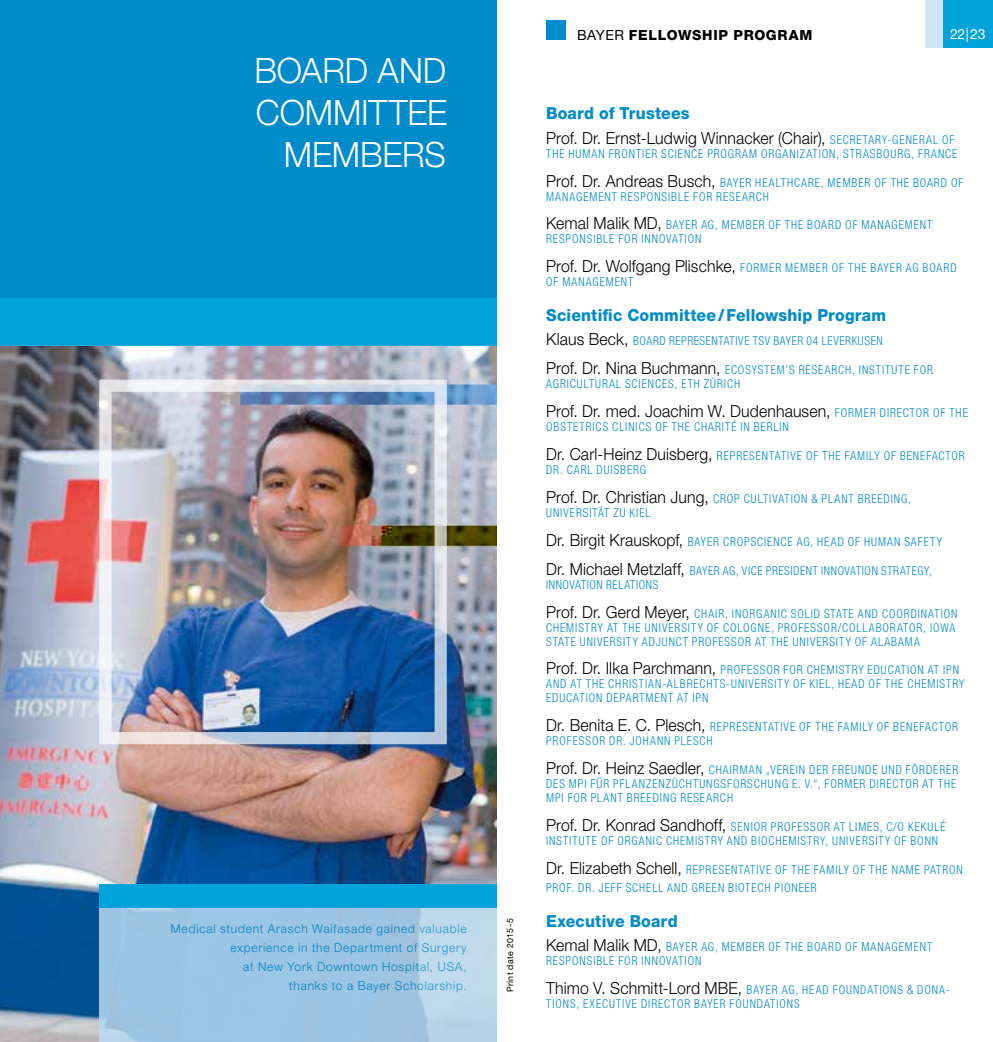
<style>
.page{position:relative;width:993px;height:1042px;background:#fff}
.page>*{position:absolute;margin:0;border:0;box-sizing:border-box;transform-origin:0 0}
.t1{font:300 35px "Helvetica Neue LT";letter-spacing:-.005em;color:#fff}
.t2{font:300 16.62px/24.5px "Helvetica Neue LT";letter-spacing:.01em;color:#000;scale:.95 1}
.t3{font:800 16.62px "Helvetica Neue LT";letter-spacing:.01em;color:#008bcb;scale:.95 1}
.t4{font:800 14px "Helvetica Neue LT";letter-spacing:.05em;color:#000}
.t5{font:14px "Helvetica Neue LT Std";color:#fff}
.t6{font:300 condensed 12.25px/14px "Helvetica Neue LT Std";letter-spacing:.085em;color:#008bcb;scale:.95 1}
.t7{font:300 12.25px/19.2px "Helvetica Neue LT";letter-spacing:.07em;color:#008bcb;text-align:right}
.t8{font:300 condensed 12.25px "Helvetica Neue LT Std";letter-spacing:.055em;color:#008bcb;scale:.95 1}
.t9{font:8.75px "Helvetica Neue LT Std";letter-spacing:.045em;color:#000}
.s1{font-family:"Helvetica Neue LT Std";font-weight:400}
.s2{font-weight:800;color:#008bcb}
.s3{font-family:"Helvetica Neue LT Std";font-stretch:condensed;font-size:12.25px;color:#008bcb}
.s4{font-family:"Helvetica Neue LT";font-stretch:normal;font-size:16.62px;color:#000}
</style>
<div class="page">
<div style="left:0;top:0;width:496px;height:298px;background:#008bcb"></div>
<div style="left:925px;top:0;width:67px;height:48px;background:#d1e7f7"></div>
<div style="left:943px;top:0;width:49px;height:48px;background:#00a4da"></div>
<img style="left:0;top:345px;width:496px;height:697px">
<div style="left:0;top:298px;width:496px;height:47px;background:#00a4da"></div>
<div style="left:99px;top:379px;width:347px;height:365px;border:12px solid #fff"></div>
<div style="left:546px;top:20px;width:20px;height:20px;background:#008bcb"></div>
<div style="left:99px;top:884px;width:397px;height:24px;background:#00a4da"></div>
<svg style="left:99px;top:908px;width:397px;height:134px;background:#a3c8e4"></svg>
<h1 class="t1" style="left:254px;top:49px;width:46px">Board</h1>
<h1 class="t1" style="left:377px;top:49px;width:24px">and</h1>
<h1 class="t1" style="left:256px;top:91px;width:193px">COMMITTEE</h1>
<h1 class="t1" style="left:284px;top:133px;width:163px">MEMBERS</h1>
<p class="t7" style="left:171px;top:918px;width:297px">Medical student Arasch Waifasade gained valuable experience in the Department of Surgery<br>at New York Downtown Hospital, USA,<br>thanks to a Bayer Scholarship.</p>
<p class="t9" style="left:504px;top:992px;width:75px;rotate:-90deg">Print date 2015-5</p>
<p class="t4" style="left:577px;top:27px;width:237px"><span class="s1">BAYER</span> Fellowship Program</p>
<p class="t5" style="left:949px;top:26px;width:37px">22 |23</p>
<h2 class="t2" style="left:546px;top:101px;width:431px"><span class="s2">Board of Trustees<br></span>Prof. Dr. Ernst-Ludwig Winnacker (Chair), <span class="s3">SECRETARY-GENERAL OF</span></h2>
<p class="t6" style="left:546px;top:146px;width:434px">THE HUMAN FRONTIER SCIENCE PROGRAM ORGANIZATION, STRASBOURG, FRANCE</p>
<p class="t6" style="left:546px;top:175px;width:440px"><span class="s4">Prof. Dr. Andreas Busch,</span> BAYER HEALTHCARE, MEMBER OF THE BOARD OF<br>MANAGEMENT RESPONSIBLE FOR RESEARCH</p>
<p class="t6" style="left:546px;top:218px;width:408px"><span class="s4">Kemal Malik MD,</span> BAYER AG, MEMBER OF THE BOARD OF MANAGEMENT<br>RESPONSIBLE FOR INNOVATION</p>
<p class="t6" style="left:546px;top:261px;width:433px"><span class="s4">Prof. Dr. Wolfgang Plischke,</span> FORMER MEMBER OF THE BAYER AG BOARD<br>OF MANAGEMENT</p>
<h2 class="t3" style="left:546px;top:305px;width:359px">Scientific Committee/Fellowship Program</h2>
<p class="t8" style="left:546px;top:334px;width:355px"><span class="s4">Klaus Beck,</span> BOARD REPRESENTATIVE TSV BAYER 04 LEVERKUSEN</p>
<h2 class="t2" style="left:546px;top:356px;width:203px">Prof. Dr. Nina Buchmann, <span class="s3">ECOSYSTEM</span></h2>
<p class="t6" style="left:785px;top:363px;width:29px">’S RESEARCH</p>
<p class="t6" style="left:851px;top:363px;width:18px">, INSTITUTE</p>
<p class="t6" style="left:913px;top:363px;width:8px">FOR</p>
<p class="t6" style="left:546px;top:377px;width:15px">AGRICULTURAL</p>
<p class="t6" style="left:625px;top:377px;width:15px">SCIENCES</p>
<p class="t6" style="left:674px;top:377px;width:52px">, ETH ZÜRICH</p>
<h2 class="t2" style="left:546px;top:398px;width:445px">Prof. Dr. med. Joachim W. Dudenhausen, <span class="s3">FORMER DIRECTOR OF THE</span></h2>
<p class="t6" style="left:546px;top:420px;width:257px">OBSTETRICS CLINICS OF THE CHARITÉ IN BERLIN</p>
<p class="t6" style="left:546px;top:448px;width:442px"><span class="s4">Dr. Carl-Heinz Duisberg,</span> REPRESENTATIVE OF THE FAMILY OF BENEFACTOR<br>DR. CARL DUISBERG</p>
<h2 class="t2" style="left:546px;top:484px;width:191px">Prof. Dr. Christian Jung, <span class="s3">CROP</span></h2>
<p class="t6" style="left:743px;top:491px;width:15px">CULTIVATION</p>
<p class="t6" style="left:811px;top:491px;width:26px">&amp; PLANT</p>
<p class="t6" style="left:857px;top:491px;width:15px">BREEDING</p>
<p class="t6" style="left:907px;top:491px;width:4px">,</p>
<p class="t6" style="left:546px;top:505px;width:15px">UNIVERSIT</p>
<p class="t6" style="left:598px;top:505px;width:46px">ÄT ZU KIEL</p>
<h2 class="t2" style="left:546px;top:527px;width:164px">Dr. Birgit Krauskopf, <span class="s3">BAYER</span></h2>
<p class="t6" style="left:722px;top:534px;width:44px">CROPSCIENCE</p>
<p class="t6" style="left:796px;top:534px;width:37px">AG, HEAD</p>
<p class="t6" style="left:847px;top:534px;width:33px">OF HUMAN</p>
<p class="t6" style="left:904px;top:534px;width:15px">SAFETY</p>
<h2 class="t2" style="left:546px;top:556px;width:165px">Dr. Michael Metzlaff, <span class="s3">BAYER</span></h2>
<p class="t6" style="left:722px;top:563px;width:59px">AG, VICE PRESIDENT</p>
<p class="t6" style="left:820px;top:563px;width:11px">INNOVATION</p>
<p class="t6" style="left:880px;top:563px;width:14px">STRATEGY</p>
<p class="t6" style="left:928px;top:563px;width:4px">,</p>
<p class="t6" style="left:546px;top:577px;width:11px">INNOVATION</p>
<p class="t6" style="left:606px;top:577px;width:14px">RELATIONS</p>
<h2 class="t2" style="left:546px;top:599px;width:170px">Prof. Dr. Gerd Meyer, <span class="s3">CHAIR</span></h2>
<p class="t6" style="left:725px;top:606px;width:19px">, INORGANIC</p>
<p class="t6" style="left:790px;top:606px;width:14px">SOLID</p>
<p class="t6" style="left:823px;top:606px;width:14px">STATE</p>
<p class="t6" style="left:857px;top:606px;width:8px">AND</p>
<p class="t6" style="left:881px;top:606px;width:15px">COORDINATION</p>
<p class="t6" style="left:546px;top:620px;width:15px">CHEMISTRY</p>
<p class="t6" style="left:606px;top:620px;width:24px">AT THE</p>
<p class="t6" style="left:644px;top:620px;width:15px">UNIVERSITY</p>
<p class="t6" style="left:706px;top:620px;width:33px">OF COLOGNE</p>
<p class="t6" style="left:770px;top:620px;width:22px">, PROFESSOR</p>
<p class="t6" style="left:837px;top:620px;width:20px">/COLLABORATOR</p>
<p class="t6" style="left:922px;top:620px;width:35px">, IOWA</p>
<p class="t6" style="left:546px;top:634px;width:14px">STATE</p>
<p class="t6" style="left:579px;top:634px;width:15px">UNIVERSITY</p>
<p class="t6" style="left:641px;top:634px;width:29px">ADJUNCT</p>
<p class="t6" style="left:691px;top:634px;width:15px">PROFESSOR</p>
<p class="t6" style="left:754px;top:634px;width:24px">AT THE</p>
<p class="t6" style="left:792px;top:634px;width:15px">UNIVERSITY</p>
<p class="t6" style="left:854px;top:634px;width:33px">OF ALABAMA</p>
<p class="t6" style="left:546px;top:663px;width:441px"><span class="s4">Prof. Dr. Ilka Parchmann,</span> PROFESSOR FOR CHEMISTRY EDUCATION AT IPN<br>AND AT THE CHRISTIAN-ALBRECHTS-UNIVERSITY OF KIEL, HEAD OF THE CHEMISTRY<br>EDUCATION DEPARTMENT AT IPN</p>
<p class="t6" style="left:546px;top:720px;width:435px"><span class="s4">Dr. Benita E. C. Plesch,</span> REPRESENTATIVE OF THE FAMILY OF BENEFACTOR<br>PROFESSOR DR. JOHANN PLESCH</p>
<h2 class="t2" style="left:546px;top:756px;width:187px">Prof. Dr. Heinz Saedler, <span class="s3">CHAIRMAN</span></h2>
<p class="t6" style="left:765px;top:763px;width:19px">„VEREIN</p>
<p class="t6" style="left:808px;top:763px;width:8px">DER</p>
<p class="t6" style="left:832px;top:763px;width:15px">FREUNDE</p>
<p class="t6" style="left:881px;top:763px;width:8px">UND</p>
<p class="t6" style="left:905px;top:763px;width:22px">FÖRDERER</p>
<p class="t6" style="left:546px;top:777px;width:8px">DES</p>
<p class="t6" style="left:568px;top:777px;width:61px">MPI FÜR PFLANZENZ</p>
<p class="t6" style="left:672px;top:777px;width:16px">ÜCHTUNGSFORSCHUNG</p>
<p class="t6" style="left:792px;top:777px;width:49px">E. V.“, FORMER</p>
<p class="t6" style="left:869px;top:777px;width:15px">DIRECTOR</p>
<p class="t6" style="left:922px;top:777px;width:24px">AT THE</p>
<p class="t6" style="left:546px;top:791px;width:31px">MPI FOR</p>
<p class="t6" style="left:590px;top:791px;width:15px">PLANT</p>
<p class="t6" style="left:626px;top:791px;width:15px">BREEDING</p>
<p class="t6" style="left:680px;top:791px;width:15px">RESEARCH</p>
<p class="t6" style="left:546px;top:819px;width:422px"><span class="s4">Prof. Dr. Konrad Sandhoff,</span> SENIOR PROFESSOR AT LIMES, C/O KEKULÉ<br>INSTITUTE OF ORGANIC CHEMISTRY AND BIOCHEMISTRY, UNIVERSITY OF BONN</p>
<h2 class="t2" style="left:546px;top:855px;width:162px">Dr. Elizabeth Schell, <span class="s3">REPRESENTATIVE</span></h2>
<p class="t6" style="left:775px;top:862px;width:25px">OF THE</p>
<p class="t6" style="left:813px;top:862px;width:14px">FAMILY</p>
<p class="t6" style="left:852px;top:862px;width:25px">OF THE</p>
<p class="t6" style="left:891px;top:862px;width:9px">NAME</p>
<p class="t6" style="left:923px;top:862px;width:8px">PATRON</p>
<p class="t6" style="left:546px;top:881px;width:63px">PROF. DR. JEFF</p>
<p class="t6" style="left:625px;top:881px;width:15px">SCHELL</p>
<p class="t6" style="left:667px;top:881px;width:8px">AND</p>
<p class="t6" style="left:691px;top:881px;width:15px">GREEN</p>
<p class="t6" style="left:728px;top:881px;width:15px">BIOTECH</p>
<p class="t6" style="left:774px;top:881px;width:8px">PIONEER</p>
<h2 class="t3" style="left:546px;top:911px;width:140px">Executive Board</h2>
<p class="t6" style="left:546px;top:940px;width:408px"><span class="s4">Kemal Malik MD,</span> BAYER AG, MEMBER OF THE BOARD OF MANAGEMENT<br>RESPONSIBLE FOR INNOVATION</p>
<p class="t6" style="left:546px;top:983px;width:426px"><span class="s4">Thimo V. Schmitt-Lord MBE,</span> BAYER AG, HEAD FOUNDATIONS &amp; DONA-<br>TIONS, EXECUTIVE DIRECTOR BAYER FOUNDATIONS</p>
</div>
